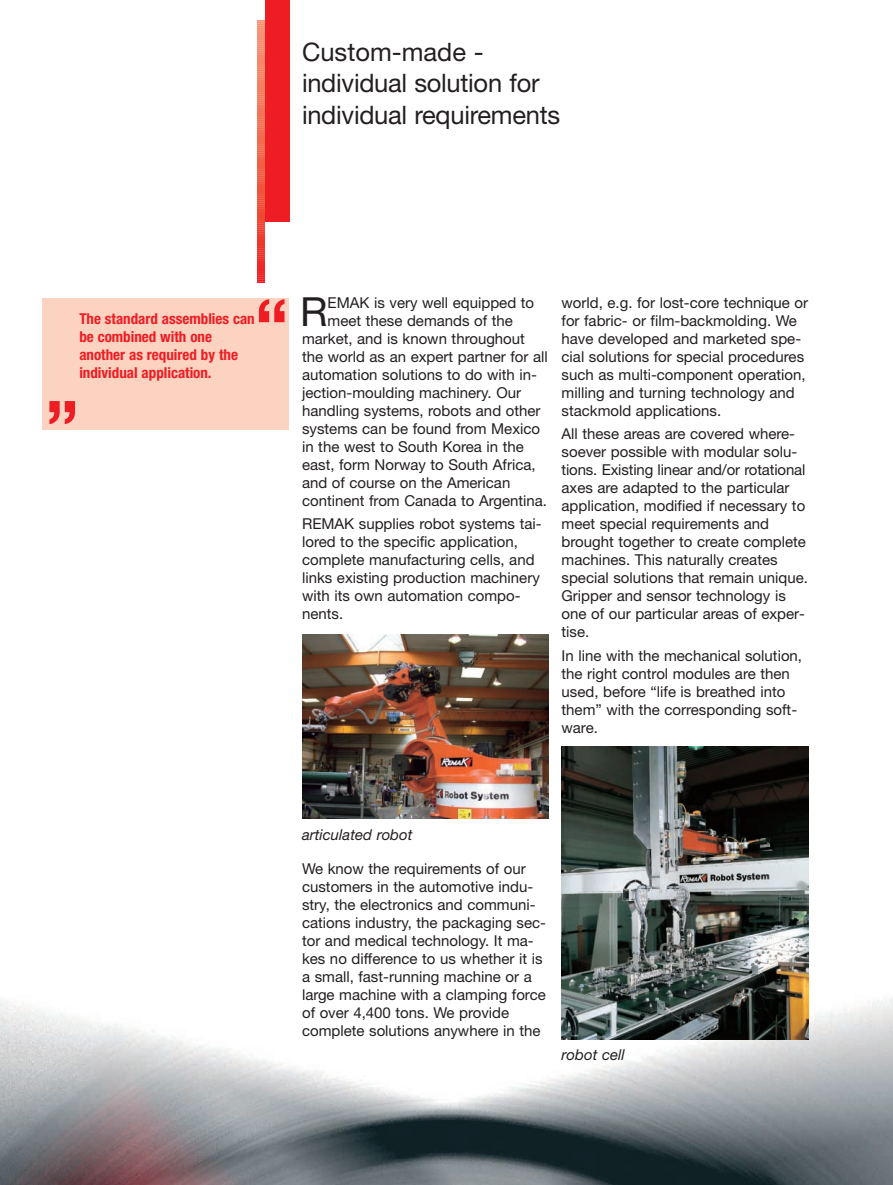
<style>
.page{position:relative;width:893px;height:1185px;background:#fff}
.page>*{position:absolute;margin:0;border:0;box-sizing:border-box;transform-origin:0 0}
.t1{font:700 72px "Helvetica Neue";color:#ee1d23}
.t2{font:40.2px "Helvetica Neue";color:#231f20}
.t3{font:25.5px/31.5px "Helvetica Neue";letter-spacing:-.01em;color:#231f20}
.t4{font:15px/18px "Helvetica Neue";color:#231f20}
.t5{font:700 condensed 15px/18px "Helvetica Neue";color:#ee1d23}
.t6{font:italic 15px "Helvetica Neue";color:#231f20}
</style>
<div class="page">
<img style="left:0;top:995px;width:892px;height:190px">
<svg style="left:257px;top:20px;width:8px;height:263px;background:#f1664f"></svg>
<div style="left:265px;top:0;width:24px;height:221px;background:#ee1d23"></div>
<div style="left:43px;top:298px;width:246px;height:131px;background:#fcd2c0"></div>
<img style="left:302px;top:634px;width:247px;height:184px">
<img style="left:561px;top:747px;width:247px;height:293px">
<h3 class="t3" style="left:302px;top:38px;width:260px">Custom-made - individual solution for individual requirements</h3>
<h1 class="t1" style="left:255px;top:299px;width:35px">“</h1>
<p class="t5" style="left:79px;top:311px;width:177px">The standard assemblies can be combined with one another as required by the individual application.</p>
<h1 class="t1" style="left:46px;top:361px;width:35px">„</h1>
<h2 class="t2" style="left:300px;top:298px;width:29px">R</h2>
<p class="t4" style="left:327px;top:295px;width:208px">EMAK is very well equipped to</p>
<p class="t4" style="left:327px;top:313px;width:187px">meet these demands of the</p>
<p class="t4" style="left:302px;top:331px;width:224px">market, and is known throughout</p>
<p class="t4" style="left:302px;top:349px;width:247px">the world as an expert partner for all</p>
<p class="t4" style="left:302px;top:367px;width:236px">automation solutions to do with in-</p>
<p class="t4" style="left:302px;top:385px;width:220px">jection-moulding machinery. Our</p>
<p class="t4" style="left:302px;top:403px;width:240px">handling systems, robots and other</p>
<p class="t4" style="left:302px;top:421px;width:239px">systems can be found from Mexico</p>
<p class="t4" style="left:302px;top:439px;width:223px">in the west to South Korea in the</p>
<p class="t4" style="left:302px;top:457px;width:235px">east, form Norway to South Africa,</p>
<p class="t4" style="left:302px;top:475px;width:210px">and of course on the American</p>
<p class="t4" style="left:302px;top:493px;width:246px">continent from Canada to Argentina.</p>
<p class="t4" style="left:302px;top:517px;width:241px">REMAK supplies robot systems tai&shy;lored to the specific application, complete manufacturing cells, and links existing production machinery with its own automation compo&shy;nents.</p>
<p class="t4" style="left:561px;top:295px;width:248px">world, e.g. for lost-core technique or for fabric- or film-backmolding. We have developed and marketed spe&shy;cial solutions for special procedures such as multi-component operation, milling and turning technology and stackmold applications.</p>
<p class="t4" style="left:561px;top:427px;width:248px">All these areas are covered where&shy;soever possible with modular solu&shy;tions. Existing linear and/or rotational axes are adapted to the particular application, modified if necessary to meet special requirements and brought together to create complete machines. This naturally creates special solutions that remain unique.<br>Gripper and sensor technology is one of our particular areas of exper&shy;tise.</p>
<p class="t4" style="left:561px;top:648px;width:242px">In line with the mechanical solution, the right control modules are then used, before “life is breathed into them” with the corresponding soft&shy;ware.</p>
<p class="t6" style="left:302px;top:830px;width:112px">articulated robot</p>
<p class="t4" style="left:302px;top:861px;width:245px">We know the requirements of our customers in the automotive indu&shy;stry, the electronics and communi&shy;cations industry, the packaging sec&shy;tor and medical technology. It ma&shy;kes no difference to us whether it is a small, fast-running machine or a large machine with a clamping force of over 4,400 tons. We provide complete solutions anywhere in the</p>
<p class="t6" style="left:561px;top:1049px;width:65px">robot cell</p>
</div>
